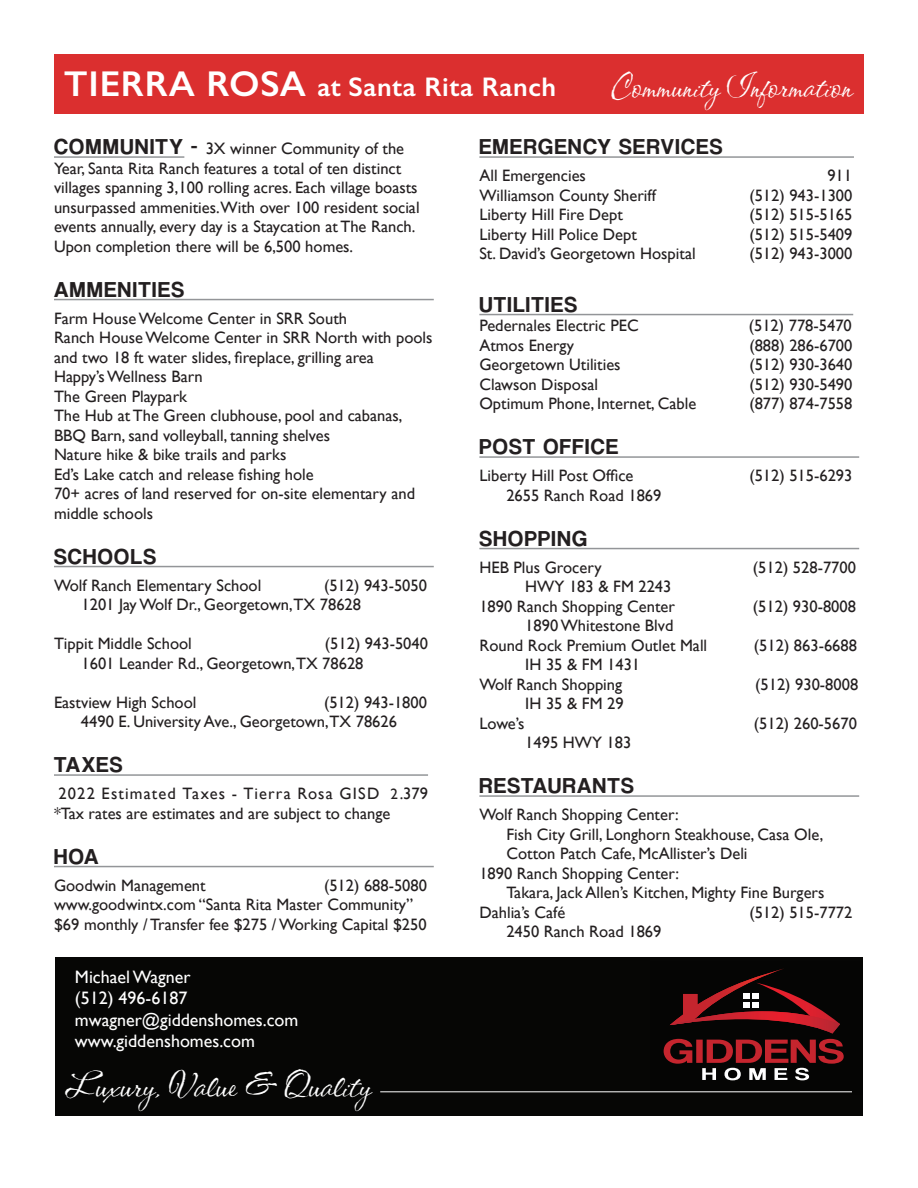
<style>
.page{position:relative;width:918px;height:1188px;background:#fff}
.page>*{position:absolute;margin:0;border:0;box-sizing:border-box;transform-origin:0 0}
.t1{font:39px "CAC Shishoni Brush";color:#fff}
.t2{font:36px "CAC Shishoni Brush";color:#fff}
.t3{font:600 27px "Gill Sans";letter-spacing:.02em;color:#fff}
.t4{font:22.5px "Coolvetica Rg";letter-spacing:.065em;color:#231f20}
.t5{font:18px "Gill Sans";color:#fff}
.t6{font:16.5px/19.5px "Gill Sans";color:#231f20}
.s1{font-size:36px}
.s2{font-family:"Coolvetica Rg";font-size:22.5px}
.s3{font-size:15px}
</style>
<div class="page">
<div style="left:55px;top:958px;width:808px;height:158px;background:#060605"></div>
<div style="left:54px;top:54px;width:810px;height:59px;background:#db2f2f"></div>
<hr style="left:54px;top:156px;width:130px;height:2px;background:#939598">
<hr style="left:54px;top:299px;width:380px;height:1px;background:#939598">
<hr style="left:54px;top:566px;width:380px;height:1px;background:#939598">
<hr style="left:54px;top:774px;width:374px;height:2px;background:#939598">
<hr style="left:54px;top:866px;width:380px;height:1px;background:#939598">
<hr style="left:479px;top:156px;width:375px;height:2px;background:#939598">
<hr style="left:479px;top:314px;width:374px;height:1px;background:#939598">
<hr style="left:479px;top:456px;width:380px;height:2px;background:#939598">
<hr style="left:479px;top:548px;width:380px;height:1px;background:#939598">
<hr style="left:479px;top:795px;width:380px;height:2px;background:#939598">
<svg style="left:664px;top:968px;width:180px;height:112px"></svg>
<hr style="left:380px;top:1091px;width:472px;height:1px;background:#fff">
<p class="t3" style="left:64px;top:71px;width:494px"><span class="s1">TIERRA ROSA</span> at Santa Rita Ranch</p>
<p class="t2" style="left:611px;top:65px;width:243px">Community Information</p>
<p class="t6" style="left:54px;top:139px;width:367px"><span class="s2">COMMUNITY -</span> 3X winner Community of the Year, Santa Rita Ranch features a total of ten distinct villages spanning 3,100 rolling acres. Each village boasts unsurpassed ammenities.With over 100 resident social events annually, every day is a Staycation at The Ranch.<br>Upon completion there will be 6,500 homes.</p>
<p class="t4" style="left:54px;top:276px;width:131px">AMMENITIES</p>
<p class="t6" style="left:54px;top:308px;width:295px">Farm House Welcome Center in SRR South</p>
<p class="t6" style="left:54px;top:328px;width:380px">Ranch House Welcome Center in SRR North with pools and two 18 ft water slides, fireplace, grilling area</p>
<p class="t6" style="left:54px;top:367px;width:150px">Happy’s Wellness Barn</p>
<p class="t6" style="left:54px;top:386px;width:135px">The Green Playpark</p>
<p class="t6" style="left:54px;top:406px;width:350px">The Hub at The Green clubhouse, pool and cabanas,<br>BBQ Barn, sand volleyball, tanning shelves</p>
<p class="t6" style="left:54px;top:445px;width:234px">Nature hike &amp; bike trails and parks</p>
<p class="t6" style="left:54px;top:464px;width:261px">Ed’s Lake catch and release fishing hole</p>
<p class="t6" style="left:54px;top:484px;width:363px">70+ acres of land reserved for on-site elementary and middle schools</p>
<p class="t4" style="left:54px;top:543px;width:103px">SCHOOLS</p>
<p class="t6" style="left:54px;top:575px;width:209px">Wolf Ranch Elementary School</p>
<p class="t6" style="left:324px;top:575px;width:105px">(512) 943-5050</p>
<p class="t6" style="left:82px;top:595px;width:281px">1201 Jay Wolf Dr., Georgetown,TX 78628</p>
<p class="t6" style="left:54px;top:634px;width:139px">Tippit Middle School</p>
<p class="t6" style="left:325px;top:634px;width:105px">(512) 943-5040</p>
<p class="t6" style="left:82px;top:653px;width:284px">1601 Leander Rd., Georgetown,TX 78628</p>
<p class="t6" style="left:54px;top:692px;width:144px">Eastview High School</p>
<p class="t6" style="left:324px;top:692px;width:105px">(512) 943-1800</p>
<p class="t6" style="left:81px;top:712px;width:318px">4490 E. University Ave., Georgetown,TX 78626</p>
<p class="t4" style="left:54px;top:751px;width:70px">TAXES</p>
<p class="t6" style="left:54px;top:784px;width:376px">2022 Estimated Taxes - Tierra Rosa GISD <span class="s3">2</span>.379 *Tax rates are estimates and are subject to change</p>
<p class="t4" style="left:54px;top:843px;width:46px">HOA</p>
<p class="t6" style="left:54px;top:875px;width:153px">Goodwin Management</p>
<p class="t4" style="left:479px;top:133px;width:244px">EMERGENCY SERVICES</p>
<p class="t6" style="left:479px;top:166px;width:108px">All Emergencies</p>
<p class="t6" style="left:827px;top:166px;width:26px">911</p>
<p class="t6" style="left:479px;top:185px;width:178px">Williamson County Sheriff</p>
<p class="t6" style="left:749px;top:185px;width:105px">(512) 943-1300</p>
<p class="t6" style="left:479px;top:205px;width:145px">Liberty Hill Fire Dept</p>
<p class="t6" style="left:749px;top:205px;width:105px">(512) 515-5165</p>
<p class="t6" style="left:479px;top:224px;width:159px">Liberty Hill Police Dept</p>
<p class="t6" style="left:749px;top:224px;width:105px">(512) 515-5409</p>
<p class="t6" style="left:479px;top:244px;width:218px">St. David’s Georgetown Hospital</p>
<p class="t6" style="left:749px;top:244px;width:105px">(512) 943-3000</p>
<p class="t4" style="left:479px;top:291px;width:99px">UTILITIES</p>
<p class="t6" style="left:479px;top:316px;width:161px">Pedernales Electric PEC</p>
<p class="t6" style="left:749px;top:316px;width:105px">(512) 778-5470</p>
<p class="t6" style="left:479px;top:335px;width:96px">Atmos Energy</p>
<p class="t6" style="left:749px;top:335px;width:105px">(888) 286-6700</p>
<p class="t6" style="left:479px;top:355px;width:143px">Georgetown Utilities</p>
<p class="t6" style="left:749px;top:355px;width:105px">(512) 930-3640</p>
<p class="t6" style="left:479px;top:374px;width:120px">Clawson Disposal</p>
<p class="t6" style="left:749px;top:374px;width:105px">(512) 930-5490</p>
<p class="t6" style="left:479px;top:394px;width:218px">Optimum Phone, Internet, Cable</p>
<p class="t6" style="left:749px;top:394px;width:105px">(877) 874-7558</p>
<p class="t4" style="left:479px;top:433px;width:140px">POST OFFICE</p>
<p class="t6" style="left:479px;top:466px;width:156px">Liberty Hill Post Office</p>
<p class="t6" style="left:749px;top:466px;width:105px">(512) 515-6293</p>
<p class="t6" style="left:506px;top:485px;width:157px">2655 Ranch Road 1869</p>
<p class="t4" style="left:479px;top:525px;width:109px">SHOPPING</p>
<p class="t6" style="left:479px;top:557px;width:124px">HEB Plus Grocery</p>
<p class="t6" style="left:753px;top:557px;width:105px">(512) 528-7700</p>
<p class="t6" style="left:525px;top:577px;width:148px">HWY 183 &amp; FM 2243</p>
<p class="t6" style="left:479px;top:596px;width:197px">1890 Ranch Shopping Center</p>
<p class="t6" style="left:753px;top:596px;width:105px">(512) 930-8008</p>
<p class="t6" style="left:525px;top:616px;width:150px">1890 Whitestone Blvd</p>
<p class="t6" style="left:479px;top:635px;width:229px">Round Rock Premium Outlet Mall</p>
<p class="t6" style="left:754px;top:635px;width:105px">(512) 863-6688</p>
<p class="t6" style="left:525px;top:655px;width:116px">IH 35 &amp; FM 1431</p>
<p class="t6" style="left:479px;top:674px;width:144px">Wolf Ranch Shopping</p>
<p class="t6" style="left:755px;top:674px;width:105px">(512) 930-8008</p>
<p class="t6" style="left:525px;top:694px;width:100px">IH 35 &amp; FM 29</p>
<p class="t6" style="left:479px;top:713px;width:47px">Lowe’s</p>
<p class="t6" style="left:754px;top:713px;width:105px">(512) 260-5670</p>
<p class="t6" style="left:525px;top:733px;width:108px">1495 HWY 183</p>
<p class="t4" style="left:479px;top:772px;width:156px">RESTAURANTS</p>
<p class="t6" style="left:479px;top:805px;width:201px">Wolf Ranch Shopping Center:</p>
<p class="t6" style="left:506px;top:824px;width:318px">Fish City Grill, Longhorn Steakhouse, Casa Ole,</p>
<p class="t6" style="left:506px;top:844px;width:243px">Cotton Patch Cafe, McAllister’s Deli</p>
<p class="t6" style="left:479px;top:863px;width:201px">1890 Ranch Shopping Center:</p>
<p class="t6" style="left:506px;top:883px;width:320px">Takara, Jack Allen’s Kitchen, Mighty Fine Burgers</p>
<p class="t6" style="left:479px;top:902px;width:87px">Dahlia’s Café</p>
<p class="t6" style="left:749px;top:902px;width:105px">(512) 515-7772</p>
<p class="t6" style="left:506px;top:922px;width:157px">2450 Ranch Road 1869</p>
<p class="t6" style="left:54px;top:875px;width:375px;text-indent:270px">(512) 688-5080 www.goodwintx.com “Santa Rita Master Community”</p>
<p class="t6" style="left:54px;top:914px;width:374px">$69 monthly / Transfer fee $275 / Working Capital $250</p>
<p class="t5" style="left:75px;top:966px;width:117px">Michael Wagner</p>
<p class="t5" style="left:75px;top:988px;width:114px">(512) 496-6187</p>
<p class="t5" style="left:75px;top:1009px;width:225px">mwagner@giddenshomes.com</p>
<p class="t5" style="left:75px;top:1031px;width:182px">www.giddenshomes.com</p>
<p class="t1" style="left:64px;top:1062px;width:308px">Luxury, Value &amp; Quality</p>
</div>
